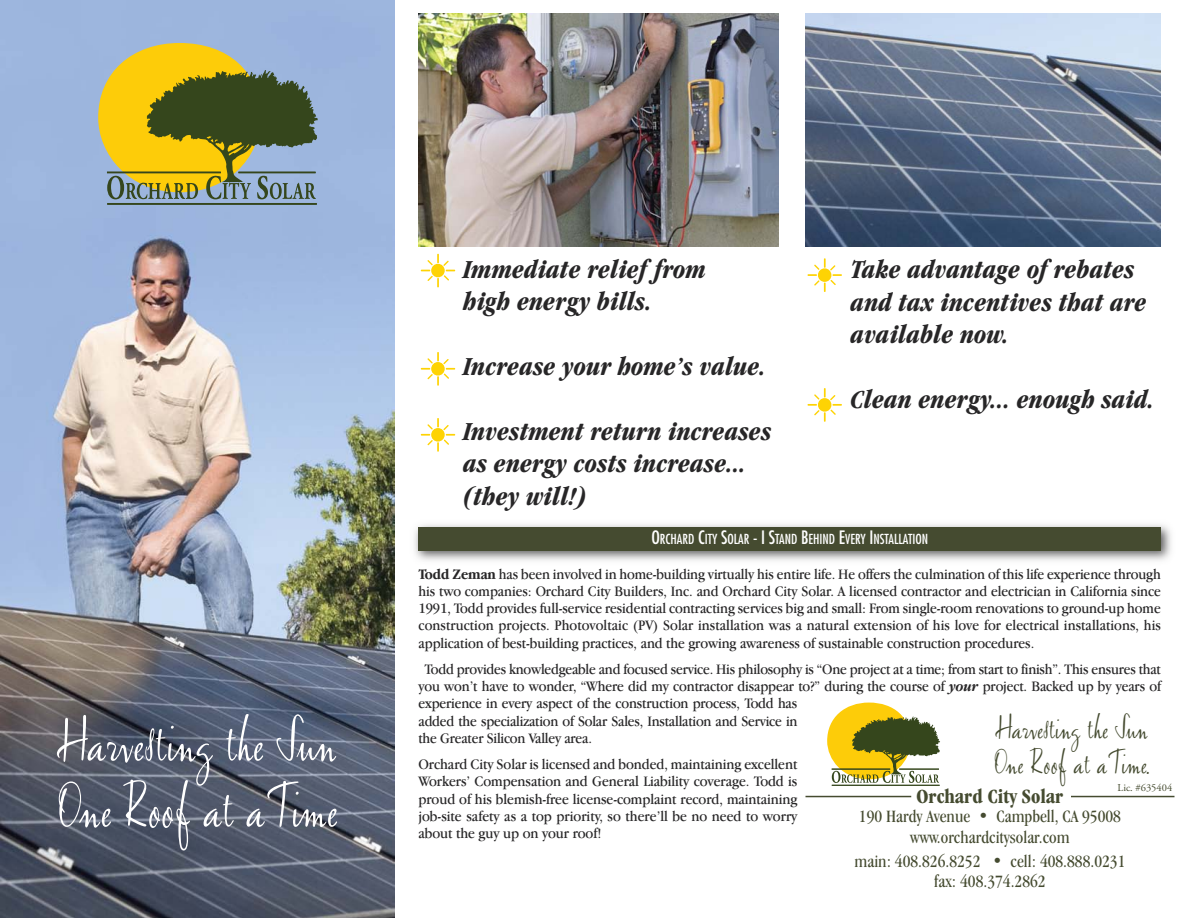
<style>
.page{position:relative;width:1188px;height:918px;background:#fff}
.page>*{position:absolute;margin:0;border:0;box-sizing:border-box;transform-origin:0 0}
.t1{font:72px/66px "Amethyste";color:#fff}
.t2{font:39.15px/35.4px "Amethyste";color:#454b30}
.t3{font:italic 700 condensed 27px/32.4px "Garamond IT Cby BT";color:#272627}
.t4{font:700 condensed 21px "Garamond IT Cby BT";color:#454b30}
.t5{font:condensed 18px/21px "Garamond IT Cby BT";color:#454b30;text-align:center}
.t6{font:15px/17.2px "Garamond IT Cby BT";letter-spacing:-.01em;color:#272627;text-align:justify;scale:.89 1}
.t7{font:15px/17.2px "Garamond IT Cby BT";letter-spacing:-.01em;color:#272627;text-align:justify;scale:.9 1}
.t8{font:condensed 13.5px "Futura";color:#fff}
.t9{font:10.5px "Adobe Garamond Pro";color:#454b30}
.s1{font-size:18px}
.s2{font-weight:700}
.s3{font-weight:700;font-style:italic}
</style>
<div class="page">
<img style="left:1px;top:0;width:393px;height:918px">
<hr style="left:107px;top:203px;width:210px;height:2px;background:#35461c">
<svg style="left:98px;top:43px;width:220px;height:156px;background:#9b964e"></svg>
<div style="left:827px;top:703px;width:84px;height:76px;background:#fdcc09;border-radius:50%"></div>
<hr style="left:832px;top:785px;width:108px;height:1px;background:#35461c">
<svg style="left:832px;top:716px;width:108px;height:67px"></svg>
<hr style="left:806px;top:796px;width:105px;height:1px;background:#454b30">
<hr style="left:1071px;top:796px;width:103px;height:1px;background:#454b30">
<img style="left:418px;top:14px;width:360px;height:233px">
<img style="left:414px;top:524px;width:757px;height:37px">
<div style="left:418px;top:527px;width:743px;height:23px;background:#454b30"></div>
<svg style="left:421px;top:254px;width:34px;height:33px"></svg>
<svg style="left:421px;top:352px;width:34px;height:34px"></svg>
<svg style="left:421px;top:418px;width:34px;height:34px"></svg>
<svg style="left:808px;top:258px;width:34px;height:34px"></svg>
<svg style="left:808px;top:388px;width:34px;height:34px"></svg>
<img style="left:806px;top:14px;width:355px;height:233px">
<h3 class="t3" style="left:464px;top:255px;width:244px">Immediate relief from high energy bills.</h3>
<h3 class="t3" style="left:464px;top:352px;width:304px">Increase your home’s value.</h3>
<h3 class="t3" style="left:464px;top:417px;width:310px">Investment return increases as energy costs increase... (they will!)</h3>
<h3 class="t3" style="left:851px;top:256px;width:297px">Take advantage of rebates and tax incentives that are available now.</h3>
<h3 class="t3" style="left:851px;top:385px;width:305px">Clean energy... enough said.</h3>
<p class="t8" style="left:651px;top:533px;width:278px"><span class="s1">O</span>RCHARD <span class="s1">C</span>ITY <span class="s1">S</span>OLAR <span class="s1">- I S</span>TAND <span class="s1">B</span>EHIND <span class="s1">E</span>VERY <span class="s1">I</span>NSTALLATION</p>
<p class="t6" style="left:418px;top:566px;width:836px"><span class="s2">Todd Zeman</span> has been involved in home-building virtually his entire life. He offers the culmination of this life experience through his two companies: Orchard City Builders, Inc. and Orchard City Solar. A licensed contractor and electrician in California since 1991, Todd provides full-service residential contracting services big and small: From single-room renovations to ground-up home construction projects. Photovoltaic (PV) Solar installation was a natural extension of his love for electrical installations, his application of best-building practices, and the growing awareness of sustainable construction procedures.</p>
<p class="t6" style="left:418px;top:662px;width:836px;text-align:left;text-indent:6px">Todd provides knowledgeable and focused service. His philosophy is “One project at a time; from start to finish”. This ensures that you won’t have to wonder, “Where did my contractor disappear to?” during the course of <span class="s3">your</span> project. Backed up by years of experience in every aspect of the construction process, Todd has<br>added the specialization of Solar Sales, Installation and Service in<br>the Greater Silicon Valley area.</p>
<p class="t7" style="left:418px;top:757px;width:423px">Orchard City Solar is licensed and bonded, maintaining excellent Workers’ Compensation and General Liability coverage. Todd is proud of his blemish-free license-complaint record, maintaining job-site safety as a top priority, so there’ll be no need to worry about the guy up on your roof!</p>
<h1 class="t1" style="left:56px;top:716px;width:282px">Harvesting the Sun<br>One Roof at aTime</h1>
<h2 class="t2" style="left:994px;top:714px;width:157px">Harvesting the Sun<br>One Roof at aTime.</h2>
<p class="t9" style="left:1118px;top:784px;width:56px">Lic. #635404</p>
<h3 class="t4" style="left:917px;top:788px;width:148px">Orchard City Solar</h3>
<p class="t5" style="left:859px;top:808px;width:264px">190 Hardy Avenue • Campbell, CA 95008 www.orchardcitysolar.com</p>
<p class="t5" style="left:854px;top:853px;width:273px;line-height:19.5px">main: 408.826.8252 • cell: 408.888.0231 fax: 408.374.2862</p>
</div>
